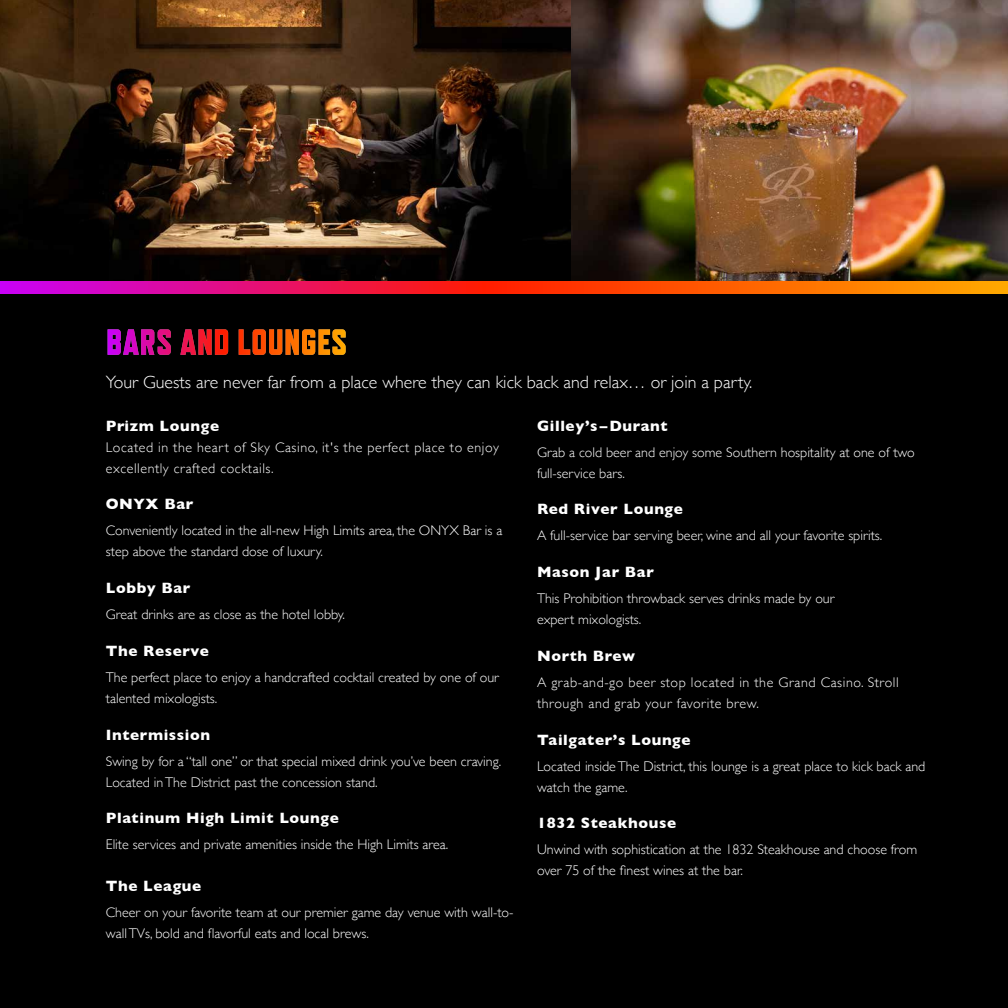
<style>
.page{position:relative;width:1008px;height:1008px;background:#000}
.page>*{position:absolute;margin:0;border:0;box-sizing:border-box;transform-origin:0 0}
.t1{font:300 17.85px "Gill Sans";color:#fff}
.t2{font:700 15.22px "Gill Sans";letter-spacing:.04em;color:#fff}
.t3{font:300 14px/21px "Gill Sans";color:#fff}
.t4{font:300 14px/21px "Gill Sans";letter-spacing:.04em;color:#fff}
</style>
<div class="page">
<svg style="left:108px;top:329px;width:238px;height:26px"></svg>
<img style="left:0;top:0;width:1008px;height:281px">
<svg style="left:0;top:281px;width:1008px;height:12px;background:#f13a3b"></svg>
<p class="t1" style="left:106px;top:368px;width:648px">Your Guests are never far from a place where they can kick back and relax… or join a party.</p>
<p class="t2" style="left:106px;top:414px;width:115px">Prizm Lounge</p>
<p class="t4" style="left:106px;top:436px;width:395px">Located in the heart of Sky Casino, it's the perfect place to enjoy excellently crafted cocktails.</p>
<p class="t2" style="left:106px;top:492px;width:89px">ONYX Bar</p>
<p class="t3" style="left:106px;top:520px;width:398px">Conveniently located in the all-new High Limits area, the ONYX Bar is a step above the standard dose of luxury.</p>
<p class="t2" style="left:106px;top:576px;width:86px">Lobby Bar</p>
<p class="t3" style="left:106px;top:603px;width:241px">Great drinks are as close as the hotel lobby.</p>
<p class="t2" style="left:106px;top:639px;width:104px">The Reserve</p>
<p class="t3" style="left:106px;top:666px;width:395px">The perfect place to enjoy a handcrafted cocktail created by one of our talented mixologists.</p>
<p class="t2" style="left:106px;top:722px;width:106px">Intermission</p>
<p class="t3" style="left:106px;top:750px;width:397px">Swing by for a “tall one” or that special mixed drink you’ve been craving.<br>Located in The District past the concession stand.</p>
<p class="t2" style="left:106px;top:806px;width:234px">Platinum High Limit Lounge</p>
<p class="t3" style="left:106px;top:834px;width:344px">Elite services and private amenities inside the High Limits area.</p>
<p class="t2" style="left:106px;top:874px;width:97px">The League</p>
<p class="t3" style="left:106px;top:901px;width:409px">Cheer on your favorite team at our premier game day venue with wall-to&shy;wall TVs, bold and flavorful eats and local brews.</p>
<p class="t2" style="left:537px;top:414px;width:132px">Gilley’s–Durant</p>
<p class="t3" style="left:537px;top:441px;width:379px">Grab a cold beer and enjoy some Southern hospitality at one of two full-service bars.</p>
<p class="t2" style="left:537px;top:497px;width:147px">Red River Lounge</p>
<p class="t3" style="left:537px;top:525px;width:347px">A full-service bar serving beer, wine and all your favorite spirits.</p>
<p class="t2" style="left:537px;top:560px;width:118px">Mason Jar Bar</p>
<p class="t3" style="left:537px;top:587px;width:299px">This Prohibition throwback serves drinks made by our expert mixologists.</p>
<p class="t2" style="left:537px;top:644px;width:100px">North Brew</p>
<p class="t4" style="left:537px;top:671px;width:363px">A grab-and-go beer stop located in the Grand Casino. Stroll through and grab your favorite brew.</p>
<p class="t2" style="left:537px;top:727px;width:155px">Tailgaterʼs Lounge</p>
<p class="t3" style="left:537px;top:755px;width:390px">Located inside The District, this lounge is a great place to kick back and watch the game.</p>
<p class="t2" style="left:537px;top:811px;width:141px">1832 Steakhouse</p>
<p class="t3" style="left:537px;top:839px;width:382px">Unwind with sophistication at the 1832 Steakhouse and choose from over 75 of the finest wines at the bar.</p>
</div>
